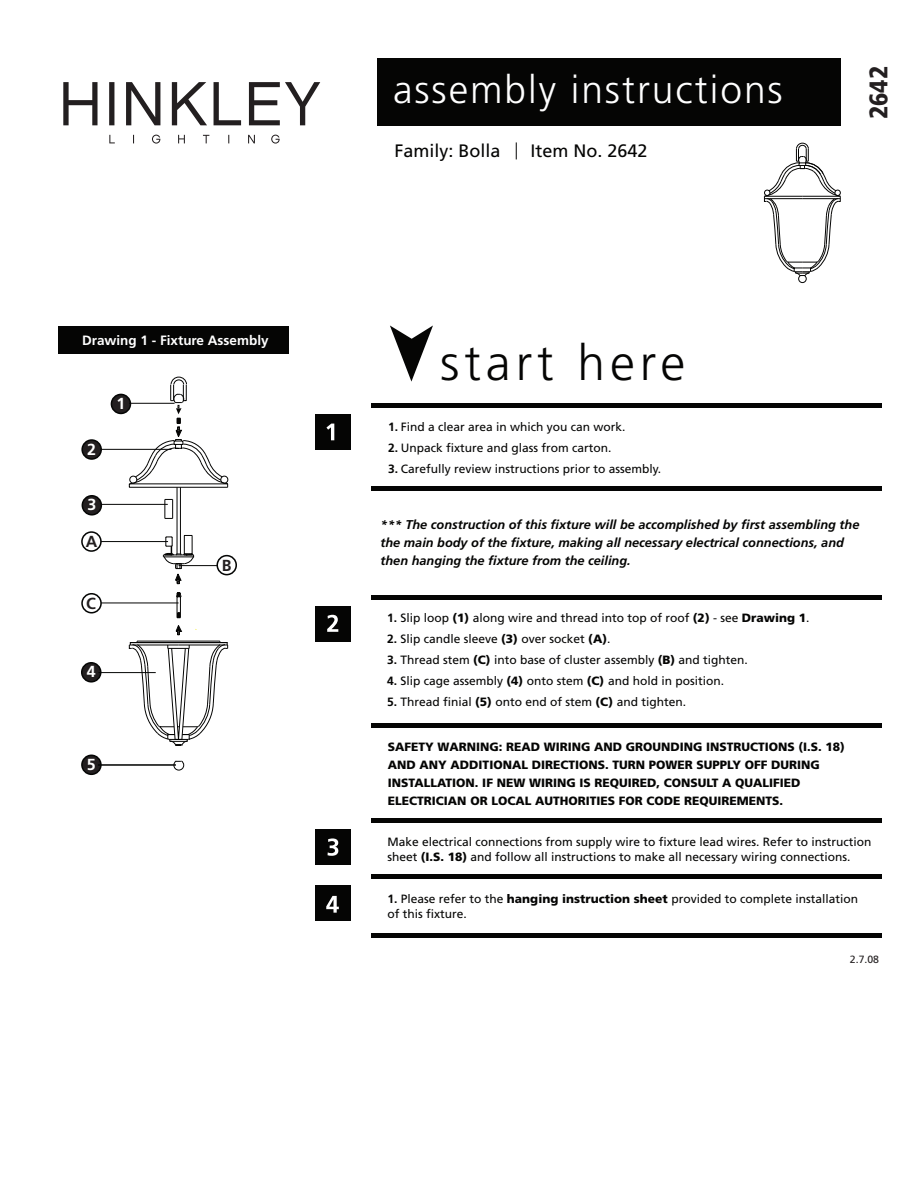
<style>
.page{position:relative;width:918px;height:1188px;background:#fff}
.page>*{position:absolute;margin:0;border:0;box-sizing:border-box;transform-origin:0 0}
.t1{font:300 49.65px "Frutiger LT Std";letter-spacing:.1em;color:#050504}
.t2{font:300 39px "Frutiger LT Std";letter-spacing:.05em;color:#fff}
.t3{font:900 condensed 25.5px "Frutiger LT Std";color:#231f20}
.t4{font:18px "Frutiger LT Std";color:#050504}
.t5{font:700 16.05px "Frutiger LT Std";color:#fff}
.t6{font:700 16.05px "Frutiger LT Std";color:#231f20}
.t7{font:700 13.5px "Frutiger LT Std";color:#fff}
.t8{font:italic 700 12.75px/18px "Frutiger LT Std";color:#050504}
.t9{font:12px/15px "Frutiger LT Std";color:#050504}
.t10{font:900 12px/18px "Frutiger LT Std";color:#050504}
.t11{font:10.5px "Frutiger LT Std";color:#231f20}
.s1{font-weight:700}
.s2{font-weight:900}
</style>
<div class="page">
<div style="left:377px;top:58px;width:463px;height:68px;background:#050504"></div>
<svg style="left:390px;top:325px;width:43px;height:57px"></svg>
<div style="left:315px;top:414px;width:35px;height:36px;background:#050504"></div>
<svg style="left:326px;top:424px;width:8px;height:16px"></svg>
<div style="left:315px;top:829px;width:36px;height:36px;background:#050504"></div>
<div style="left:371px;top:403px;width:511px;height:5px;background:#050504"></div>
<div style="left:371px;top:486px;width:511px;height:5px;background:#050504"></div>
<div style="left:371px;top:595px;width:511px;height:5px;background:#050504"></div>
<div style="left:371px;top:723px;width:511px;height:5px;background:#050504"></div>
<div style="left:371px;top:818px;width:511px;height:5px;background:#050504"></div>
<div style="left:371px;top:874px;width:511px;height:5px;background:#050504"></div>
<div style="left:371px;top:933px;width:511px;height:5px;background:#050504"></div>
<svg style="left:516px;top:142px;width:1px;height:17px"></svg>
<svg style="left:328px;top:838px;width:10px;height:18px"></svg>
<div style="left:315px;top:606px;width:36px;height:36px;background:#050504"></div>
<div style="left:315px;top:885px;width:36px;height:36px;background:#050504"></div>
<svg style="left:326px;top:896px;width:13px;height:17px"></svg>
<svg style="left:327px;top:615px;width:11px;height:17px"></svg>
<div style="left:59px;top:326px;width:230px;height:28px;background:#050504"></div>
<svg style="left:764px;top:143px;width:77px;height:140px"></svg>
<svg style="left:173px;top:760px;width:11px;height:11px"></svg>
<svg style="left:129px;top:641px;width:99px;height:105px"></svg>
<svg style="left:175px;top:625px;width:7px;height:10px"></svg>
<svg style="left:129px;top:377px;width:100px;height:241px"></svg>
<hr style="left:94px;top:603px;width:85px;height:1px;background:#050504">
<hr style="left:88px;top:504px;width:80px;height:1px;background:#050504">
<div style="left:82px;top:495px;width:20px;height:21px;background:#231f20;border:2px solid #050605;border-radius:50%"></div>
<div style="left:81px;top:439px;width:21px;height:21px;background:#231f20;border:2px solid #050605;border-radius:50%"></div>
<div style="left:111px;top:394px;width:20px;height:20px;background:#231f20;border:2px solid #050605;border-radius:50%"></div>
<div style="left:81px;top:531px;width:21px;height:21px;background:#fff;border:2px solid #050605;border-radius:50%"></div>
<div style="left:216px;top:555px;width:21px;height:20px;background:#fff;border:2px solid #050605;border-radius:50%"></div>
<div style="left:81px;top:593px;width:21px;height:21px;background:#fff;border:2px solid #050605;border-radius:50%"></div>
<div style="left:81px;top:755px;width:21px;height:20px;background:#231f20;border:2px solid #050605;border-radius:50%"></div>
<div style="left:81px;top:662px;width:21px;height:21px;background:#231f20;border:2px solid #050605;border-radius:50%"></div>
<hr style="left:129px;top:403px;width:46px;height:1px;background:#050504">
<hr style="left:101px;top:449px;width:70px;height:1px;background:#050504">
<hr style="left:98px;top:764px;width:78px;height:2px;background:#050605">
<hr style="left:98px;top:672px;width:58px;height:1px;background:#050605">
<hr style="left:101px;top:541px;width:67px;height:1px;background:#050605">
<hr style="left:179px;top:565px;width:39px;height:1px;background:#050504">
<svg style="left:63px;top:82px;width:257px;height:43px"></svg>
<svg style="left:109px;top:135px;width:171px;height:9px"></svg>
<p class="t7" style="left:82px;top:333px;width:188px">Drawing 1 - Fixture Assembly</p>
<h3 class="t5" style="left:87px;top:440px;width:10px">2</h3>
<h3 class="t5" style="left:87px;top:495px;width:10px">3</h3>
<h3 class="t6" style="left:86px;top:532px;width:13px">A</h3>
<h3 class="t6" style="left:86px;top:594px;width:11px">C</h3>
<h3 class="t5" style="left:116px;top:394px;width:10px">1</h3>
<h3 class="t5" style="left:87px;top:662px;width:10px">4</h3>
<h3 class="t5" style="left:87px;top:755px;width:10px">5</h3>
<h3 class="t6" style="left:222px;top:556px;width:11px">B</h3>
<h2 class="t2" style="left:393px;top:68px;width:391px">assembly instructions</h2>
<h3 class="t4" style="left:394px;top:140px;width:108px">Family: Bolla</h3>
<h3 class="t4" style="left:530px;top:140px;width:119px">Item No. 2642</h3>
<h3 class="t3" style="left:863px;top:119px;width:55px;rotate:-90deg">2642</h3>
<h1 class="t1" style="left:440px;top:335px;width:247px">start here</h1>
<p class="t9" style="left:388px;top:419px;width:239px"><span class="s1">1.</span> Find a clear area in which you can work.</p>
<p class="t9" style="left:388px;top:440px;width:225px"><span class="s1">2.</span> Unpack fixture and glass from carton.</p>
<p class="t9" style="left:388px;top:461px;width:275px"><span class="s1">3.</span> Carefully review instructions prior to assembly.</p>
<p class="t8" style="left:381px;top:516px;width:480px">*** The construction of this fixture will be accomplished by first assembling the the main body of the fixture, making all necessary electrical connections, and then hanging the fixture from the ceiling.</p>
<p class="t9" style="left:387px;top:610px;width:424px"><span class="s1">1.</span> Slip loop <span class="s2">(1)</span> along wire and thread into top of roof <span class="s2">(2)</span> - see <span class="s2">Drawing 1</span>.</p>
<p class="t9" style="left:387px;top:631px;width:225px"><span class="s1">2.</span> Slip candle sleeve <span class="s2">(3)</span> over socket <span class="s2">(A)</span>.</p>
<p class="t9" style="left:387px;top:652px;width:362px"><span class="s1">3.</span> Thread stem <span class="s2">(C)</span> into base of cluster assembly <span class="s2">(B)</span> and tighten.</p>
<p class="t9" style="left:387px;top:673px;width:338px"><span class="s1">4.</span> Slip cage assembly <span class="s2">(4)</span> onto stem <span class="s2">(C)</span> and hold in position.</p>
<p class="t9" style="left:387px;top:694px;width:300px"><span class="s1">5.</span> Thread finial <span class="s2">(5)</span> onto end of stem <span class="s2">(C)</span> and tighten.</p>
<p class="t10" style="left:388px;top:738px;width:459px">SAFETY WARNING: READ WIRING AND GROUNDING INSTRUCTIONS (I.S. 18)<br>AND ANY ADDITIONAL DIRECTIONS. TURN POWER SUPPLY OFF DURING INSTALLATION. IF NEW WIRING IS REQUIRED, CONSULT A QUALIFIED ELECTRICIAN OR LOCAL AUTHORITIES FOR CODE REQUIREMENTS.</p>
<p class="t9" style="left:387px;top:834px;width:486px">Make electrical connections from supply wire to fixture lead wires. Refer to instruction sheet <span class="s2">(I.S. 18)</span> and follow all instructions to make all necessary wiring connections.</p>
<p class="t9" style="left:388px;top:892px;width:472px"><span class="s1">1.</span> Please refer to the <span class="s2">hanging instruction sheet</span> provided to complete installation of this fixture.</p>
<p class="t11" style="left:850px;top:953px;width:31px">2.7.08</p>
</div>
